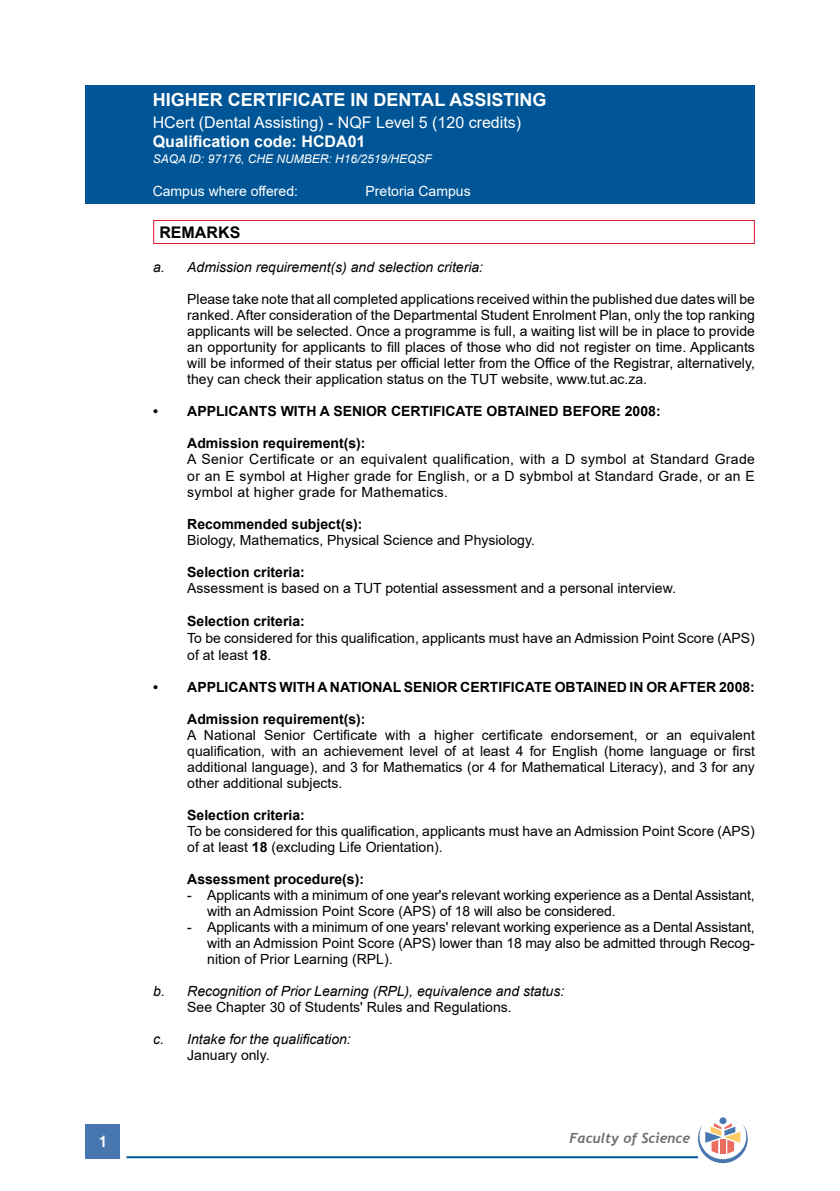
<style>
.page{position:relative;width:840px;height:1191px;background:#fff}
.page>*{position:absolute;margin:0;border:0;box-sizing:border-box;transform-origin:0 0}
.t1{font:700 18px "Arial";color:#fff}
.t2{font:16px "Arial";color:#fff}
.t3{font:700 16px "Arial";color:#fff}
.t4{font:700 16px "Arial";color:#000}
.t5{font:700 16px "Trebuchet MS";color:#fff}
.t6{font:14px/16px "Arial";color:#000;text-align:justify}
.t7{font:700 14px "Arial";color:#000}
.t8{font:italic 14px "Arial";color:#000}
.t9{font:14px "Arial";color:#fff}
.t10{font:italic 700 14px "Trebuchet";color:#6d6e71}
.t11{font:italic 12px "Arial";color:#fff}
.s1{font-weight:700}
</style>
<div class="page">
<div style="left:86px;top:1124px;width:34px;height:34px;background:#4777ae"></div>
<hr style="left:126px;top:1156px;width:571px;height:2px;background:#005596">
<div style="left:719px;top:1117px;width:7px;height:7px;background:#4777ae;border-radius:50%"></div>
<svg style="left:697px;top:1123px;width:50px;height:40px"></svg>
<div style="left:85px;top:85px;width:669px;height:119px;background:#005596"></div>
<hr style="left:153px;top:220px;width:601px;height:1px;background:#e31837">
<svg style="left:153px;top:221px;width:1px;height:22px"></svg>
<svg style="left:753px;top:221px;width:1px;height:22px"></svg>
<hr style="left:153px;top:243px;width:601px;height:1px;background:#e31837">
<p class="t1" style="left:153px;top:87px;width:395px">HIGHER CERTIFICATE IN DENTAL ASSISTING</p>
<p class="t2" style="left:153px;top:111px;width:370px">HCert (Dental Assisting) - NQF Level 5 (120 credits)</p>
<p class="t3" style="left:153px;top:130px;width:214px">Qualification code: HCDA01</p>
<p class="t11" style="left:153px;top:151px;width:280px">SAQA ID: 97176, CHE NUMBER: H16/2519/HEQSF</p>
<p class="t9" style="left:153px;top:181px;width:147px">Campus where offered:</p>
<p class="t9" style="left:365px;top:181px;width:107px">Pretoria Campus</p>
<p class="t4" style="left:159px;top:221px;width:82px">REMARKS</p>
<p class="t8" style="left:153px;top:258px;width:331px">a. Admission requirement(s) and selection criteria:</p>
<p class="t6" style="left:187px;top:291px;width:569px">Please take note that all completed applications received within the published due dates will be ranked. After consideration of the Departmental Student Enrolment Plan, only the top ranking applicants will be selected. Once a programme is full, a waiting list will be in place to provide an opportunity for applicants to fill places of those who did not register on time. Applicants will be informed of their status per official letter from the Office of the Registrar, alternatively, they can check their application status on the TUT website, www.tut.ac.za.</p>
<p class="t7" style="left:153px;top:401px;width:508px">• APPLICANTS WITH A SENIOR CERTIFICATE OBTAINED BEFORE 2008:</p>
<p class="t7" style="left:187px;top:433px;width:180px">Admission requirement(s):</p>
<p class="t6" style="left:187px;top:451px;width:568px">A Senior Certificate or an equivalent qualification, with a D symbol at Standard Grade or an E symbol at Higher grade for English, or a D sybmbol at Standard Grade, or an E symbol at higher grade for Mathematics.</p>
<p class="t7" style="left:187px;top:514px;width:177px">Recommended subject(s):</p>
<p class="t6" style="left:187px;top:532px;width:349px">Biology, Mathematics, Physical Science and Physiology.</p>
<p class="t7" style="left:187px;top:562px;width:119px">Selection criteria:</p>
<p class="t6" style="left:187px;top:580px;width:490px">Assessment is based on a TUT potential assessment and a personal interview.</p>
<p class="t7" style="left:187px;top:611px;width:119px">Selection criteria:</p>
<p class="t6" style="left:187px;top:629px;width:569px;line-height:16.8px">To be considered for this qualification, applicants must have an Admission Point Score (APS) of at least <span class="s1">18</span>.</p>
<p class="t7" style="left:153px;top:677px;width:603px">• APPLICANTS WITH A NATIONAL SENIOR CERTIFICATE OBTAINED IN OR AFTER 2008:</p>
<p class="t7" style="left:187px;top:709px;width:180px">Admission requirement(s):</p>
<p class="t6" style="left:187px;top:727px;width:569px">A National Senior Certificate with a higher certificate endorsement, or an equivalent qualification, with an achievement level of at least 4 for English (home language or first additional language), and 3 for Mathematics (or 4 for Mathematical Literacy), and 3 for any other additional subjects.</p>
<p class="t7" style="left:187px;top:805px;width:119px">Selection criteria:</p>
<p class="t6" style="left:187px;top:823px;width:569px">To be considered for this qualification, applicants must have an Admission Point Score (APS) of at least <span class="s1">18</span> (excluding Life Orientation).</p>
<p class="t7" style="left:187px;top:869px;width:178px">Assessment procedure(s):</p>
<p class="t6" style="left:207px;top:887px;width:549px;text-indent:-20px">- Applicants with a minimum of one year's relevant working experience as a Dental Assistant, with an Admission Point Score (APS) of 18 will also be considered.</p>
<p class="t6" style="left:207px;top:919px;width:549px;text-indent:-20px">- Applicants with a minimum of one years' relevant working experience as a Dental Assistant, with an Admission Point Score (APS) lower than 18 may also be admitted through Recog&shy;nition of Prior Learning (RPL).</p>
<p class="t8" style="left:153px;top:982px;width:412px">b. Recognition of Prior Learning (RPL), equivalence and status:</p>
<p class="t6" style="left:187px;top:999px;width:326px">See Chapter 30 of Students' Rules and Regulations.</p>
<p class="t8" style="left:153px;top:1030px;width:199px">c. Intake for the qualification:</p>
<p class="t6" style="left:187px;top:1047px;width:84px">January only.</p>
<p class="t5" style="left:98px;top:1131px;width:11px">1</p>
<p class="t10" style="left:569px;top:1129px;width:122px">Faculty of Science</p>
</div>
